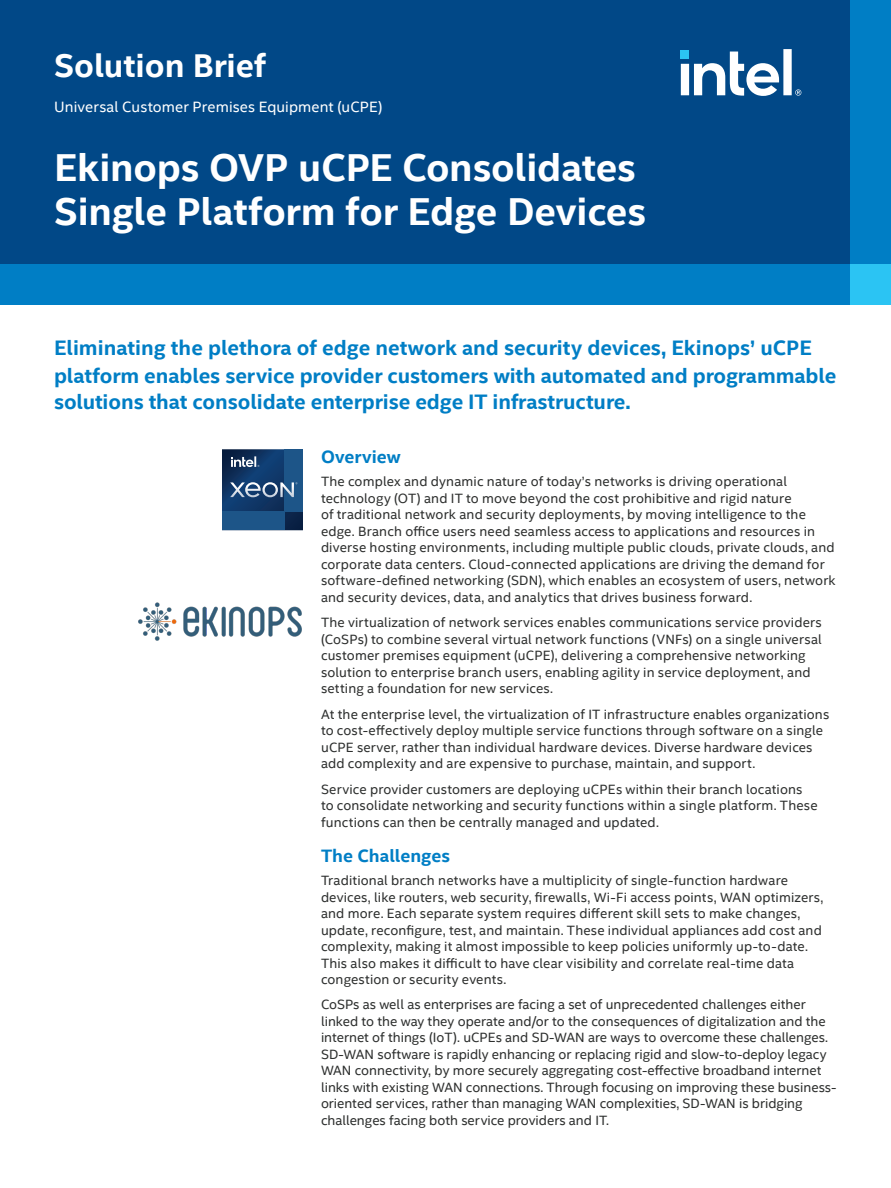
<style>
.page{position:relative;width:891px;height:1188px;background:#fff}
.page>*{position:absolute;margin:0;border:0;box-sizing:border-box;transform-origin:0 0}
.Main_Title{font:700 39px/43.5px "Intel Clear";letter-spacing:-.005em;color:#fff}
.PgTtlLft_-Page_Title{font:700 33px "Intel Clear";color:#fff}
.ProdName_-_Product_N{font:700 21px/25.2px "Intel Clear";letter-spacing:-.005em;color:#007ec5}
.CopyHeaderBlue{font:700 18px "Intel Clear";color:#007ec5}
.Mini_Header{font:15px "Intel Clear";letter-spacing:.005em;color:#fff}
.MainCopy___Caption{font:13.5px/16.5px "Intel Clear";letter-spacing:.01em;color:#2d2f2e}
</style>
<div class="page">
<div style="left:0;top:0;width:891px;height:305px;background:#014887"></div>
<img style="left:138px;top:602px;width:164px;height:39px">
<svg style="left:222px;top:449px;width:81px;height:81px;background:#244d7a"></svg>
<div style="left:0;top:264px;width:891px;height:41px;background:#007ec5"></div>
<div style="left:850px;top:0;width:41px;height:305px;background:#007ec5"></div>
<svg style="left:681px;top:49px;width:120px;height:47px"></svg>
<div style="left:850px;top:264px;width:41px;height:41px;background:#2bc4f3"></div>
<p class="PgTtlLft_-Page_Title" style="left:54px;top:42px;width:213px">Solution Brief</p>
<p class="Mini_Header" style="left:54px;top:96px;width:330px">Universal Customer Premises Equipment (uCPE)</p>
<p class="Main_Title" style="left:54px;top:145px;width:594px">Ekinops OVP uCPE Consolidates<br>Single Platform for Edge Devices</p>
<p class="ProdName_-_Product_N" style="left:54px;top:335px;width:759px">Eliminating the plethora of edge network and security devices, Ekinops’ uCPE</p>
<p class="ProdName_-_Product_N" style="left:54px;top:363px;width:784px">platform enables service provider customers with automated and programmable solutions that consolidate enterprise edge IT infrastructure.</p>
<p class="CopyHeaderBlue" style="left:321px;top:444px;width:81px">Overview</p>
<p class="MainCopy___Caption" style="left:321px;top:473px;width:516px">The complex and dynamic nature of today’s networks is driving operational technology (OT) and IT to move beyond the cost prohibitive and rigid nature<br>of traditional network and security deployments, by moving intelligence to the edge. Branch office users need seamless access to applications and resources in diverse hosting environments, including multiple public clouds, private clouds, and corporate data centers. Cloud-connected applications are driving the demand for software-defined networking (SDN), which enables an ecosystem of users, network and security devices, data, and analytics that drives business forward.</p>
<p class="MainCopy___Caption" style="left:321px;top:614px;width:502px">The virtualization of network services enables communications service providers (CoSPs) to combine several virtual network functions (VNFs) on a single universal customer premises equipment (uCPE), delivering a comprehensive networking solution to enterprise branch users, enabling agility in service deployment, and setting a foundation for new services.</p>
<p class="MainCopy___Caption" style="left:321px;top:705px;width:510px">At the enterprise level, the virtualization of IT infrastructure enables organizations to cost-effectively deploy multiple service functions through software on a single uCPE server, rather than individual hardware devices. Diverse hardware devices add complexity and are expensive to purchase, maintain, and support.</p>
<p class="MainCopy___Caption" style="left:321px;top:780px;width:498px">Service provider customers are deploying uCPEs within their branch locations to consolidate networking and security functions within a single platform. These functions can then be centrally managed and updated.</p>
<p class="CopyHeaderBlue" style="left:321px;top:843px;width:131px">The Challenges</p>
<p class="MainCopy___Caption" style="left:321px;top:872px;width:504px">Traditional branch networks have a multiplicity of single-function hardware devices, like routers, web security, firewalls, Wi-Fi access points, WAN optimizers, and more. Each separate system requires different skill sets to make changes, update, reconfigure, test, and maintain. These individual appliances add cost and complexity, making it almost impossible to keep policies uniformly up-to-date.<br>This also makes it difficult to have clear visibility and correlate real-time data congestion or security events.</p>
<p class="MainCopy___Caption" style="left:321px;top:996px;width:517px">CoSPs as well as enterprises are facing a set of unprecedented challenges either linked to the way they operate and/or to the consequences of digitalization and the internet of things (IoT). uCPEs and SD-WAN are ways to overcome these challenges.<br>SD-WAN software is rapidly enhancing or replacing rigid and slow-to-deploy legacy WAN connectivity, by more securely aggregating cost-effective broadband internet links with existing WAN connections. Through focusing on improving these business&shy;oriented services, rather than managing WAN complexities, SD-WAN is bridging challenges facing both service providers and IT.</p>
</div>
